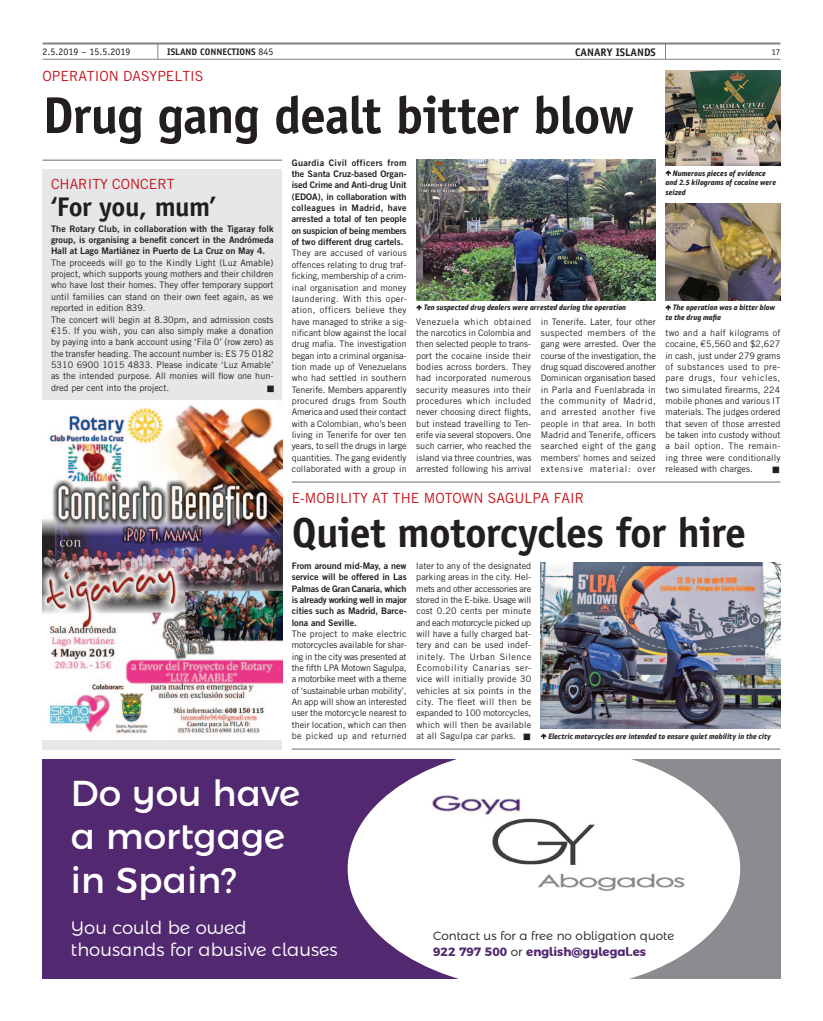
<style>
.page{position:relative;width:823px;height:1021px;background:#fff}
.page>*{position:absolute;margin:0;border:0;box-sizing:border-box;transform-origin:0 0}
.t1{font:700 52px "Officina Sans Std";letter-spacing:-.025em;color:#231f20}
.t2{font:700 42px "Officina Sans Std";letter-spacing:-.02em;color:#231f20}
.t3{font:36px/43.2px "Montserrat Alternates";color:#fff}
.t4{font:700 27px "Officina Sans Std";letter-spacing:-.02em;color:#231f20}
.t5{font:300 18px/21.6px "Montserrat Alternates";color:#fff}
.t6{font:14px "Trade Gothic LT Std";color:#c4121a}
.t7{font:300 12px/16px "Montserrat Alternates";color:#231f20}
.t8{font:700 11px "Officina Sans Std";color:#231f20}
.t9{font:10px "Officina Sans Std";color:#231f20}
.t10{font:700 9.5px "Officina Sans Std";color:#231f20}
.t11{font:9px/11.3px "Trade Gothic LT Std";color:#231f20;text-align:justify}
.t12{font:9px/11.3px "Trade Gothic LT Std Bd 2";color:#231f20;text-align:justify}
.t13{font:9px "Officina Sans Std";color:#231f20}
.t14{font:italic 700 8px "PF Bulletin Sans Pro";color:#231f20;scale:.95 1}
.t15{font:7px "Zapf Dingbats IT Cby BT";color:#231f20}
.s1{font-weight:400;font-size:10px}
.s2{font-weight:700;color:#522871}
</style>
<div class="page">
<hr style="left:43px;top:59px;width:737px;height:1px;background:#808285">
<hr style="left:43px;top:42px;width:737px;height:2px;background:#808285">
<svg style="left:157px;top:44px;width:1px;height:15px"></svg>
<hr style="left:291px;top:748px;width:489px;height:1px;background:#6c6d70">
<hr style="left:291px;top:481px;width:489px;height:1px;background:#6c6d70">
<div style="left:567px;top:758px;width:213px;height:220px;background:#8a8c8f"></div>
<div style="left:43px;top:758px;width:442px;height:220px;background:#522871"></div>
<svg style="left:347px;top:758px;width:392px;height:220px;fill:#fff"></svg>
<img style="left:425px;top:792px;width:264px;height:101px">
<div style="left:43px;top:169px;width:239px;height:580px;background:#e6e7e9"></div>
<img style="left:43px;top:401px;width:239px;height:338px">
<hr style="left:43px;top:160px;width:239px;height:1px;background:#6c6d70">
<img style="left:540px;top:562px;width:240px;height:166px">
<img style="left:416px;top:159px;width:239px;height:141px">
<img style="left:665px;top:71px;width:115px;height:94px">
<img style="left:665px;top:204px;width:115px;height:96px">
<svg style="left:416px;top:305px;width:6px;height:5px"></svg>
<svg style="left:541px;top:733px;width:6px;height:6px"></svg>
<svg style="left:665px;top:170px;width:6px;height:6px"></svg>
<svg style="left:665px;top:305px;width:6px;height:6px"></svg>
<p class="t9" style="left:43px;top:46px;width:89px">2.5.2019 – 15.5.2019</p>
<p class="t10" style="left:167px;top:46px;width:108px">ISLAND CONNECTIONS <span class="s1">845</span></p>
<p class="t8" style="left:574px;top:45px;width:82px">CANARY ISLANDS</p>
<p class="t13" style="left:771px;top:47px;width:10px">17</p>
<h3 class="t6" style="left:43px;top:68px;width:162px">Operation Dasypeltis</h3>
<h1 class="t1" style="left:43px;top:83px;width:592px">Drug gang dealt bitter blow</h1>
<h3 class="t6" style="left:51px;top:175px;width:125px">CHARITY CONCERT</h3>
<h3 class="t4" style="left:51px;top:190px;width:166px">‘For you, mum’</h3>
<p class="t12" style="left:51px;top:223px;width:224px">The Rotary Club, in collaboration with the Tigaray folk group, is organising a benefit concert in the Andrómeda Hall at Lago Martiánez in Puerto de La Cruz on May 4.</p>
<p class="t11" style="left:51px;top:257px;width:224px;text-align:left">The proceeds will go to the Kindly Light (Luz Amable) project, which supports young mothers and their children who have lost their homes. They offer temporary support until families can stand on their own feet again, as we reported in edition 839.<br>The concert will begin at 8.30pm, and admission costs €15. If you wish, you can also simply make a donation by paying into a bank account using ‘Fila 0’ (row zero) as the transfer heading. The account number is: ES 75 0182<br>5310 6900 1015 4833. Please indicate ‘Luz Amable’ as the intended purpose. All monies will flow one hun&shy;dred per cent into the project.</p>
<p class="t15" style="left:267px;top:385px;width:8px">■</p>
<p class="t12" style="left:291px;top:157px;width:116px">Guardia Civil officers from the Santa Cruz-based Organ&shy;ised Crime and Anti-drug Unit (EDOA), in collaboration with colleagues in Madrid, have arrested a total of ten people on suspicion of being members of two different drug cartels.</p>
<p class="t11" style="left:291px;top:247px;width:116px">They are accused of various offences relating to drug traf&shy;ficking, membership of a crim&shy;inal organisation and money laundering. With this oper&shy;ation, officers believe they have managed to strike a sig&shy;nificant blow against the local drug mafia. The investigation began into a criminal organisa&shy;tion made up of Venezuelans who had settled in southern Tenerife. Members apparently procured drugs from South America and used their contact with a Colombian, who’s been living in Tenerife for over ten years, to sell the drugs in large quantities. The gang evidently collaborated with a group in</p>
<p class="t14" style="left:677px;top:168px;width:30px">◆ □◆▲</p>
<p class="t14" style="left:723px;top:168px;width:23px">▲ □ ❖</p>
<p class="t14" style="left:754px;top:168px;width:5px">■</p>
<p class="t14" style="left:669px;top:178px;width:5px">■</p>
<p class="t14" style="left:720px;top:178px;width:37px">▲ □ □ ■</p>
<p class="t14" style="left:430px;top:303px;width:18px">■ ▲◆▲</p>
<p class="t14" style="left:563px;top:303px;width:38px">◆ ■ ▼ □</p>
<p class="t14" style="left:612px;top:303px;width:15px">▼□■</p>
<p class="t14" style="left:685px;top:303px;width:35px">□ ▼□■</p>
<p class="t14" style="left:728px;top:303px;width:25px">▲ ▼▼</p>
<p class="t14" style="left:665px;top:313px;width:14px">▼□ ▼</p>
<p class="t11" style="left:416px;top:315px;width:116px">Venezuela which obtained the narcotics in Colombia and then selected people to trans&shy;port the cocaine inside their bodies across borders. They had incorporated numerous security measures into their procedures which included never choosing direct flights, but instead travelling to Ten&shy;erife via several stopovers. One such carrier, who reached the island via three countries, was arrested following his arrival</p>
<p class="t11" style="left:540px;top:315px;width:116px">in Tenerife. Later, four other suspected members of the gang were arrested. Over the course of the investigation, the drug squad discovered another Dominican organisation based in Parla and Fuenlabrada in the community of Madrid, and arrested another five people in that area. I n both Madrid and Tenerife, officers searched eight of the gang members' homes and seized extensive material: over</p>
<p class="t11" style="left:665px;top:327px;width:116px">two and a half kilograms of cocaine, €5,560 and $2,627 in cash, just under 279 grams of substances used to pre&shy;pare drugs, four vehicles, two simulated firearms, 224 mobile phones and various IT materials. The judges ordered that seven of those arrested be taken into custody without a bail option. The remain&shy;ing three were conditionally released with charges.</p>
<p class="t15" style="left:772px;top:466px;width:8px">■</p>
<h3 class="t6" style="left:291px;top:489px;width:294px">E-mob ility at th e Motown Sagulpa Fair</h3>
<h2 class="t2" style="left:291px;top:506px;width:455px">Quiet motorcycles for hire</h2>
<p class="t12" style="left:291px;top:560px;width:116px">From around mid-May, a new service will be offered in Las Palmas de Gran Canaria, which is already working well in major cities such as Madrid, Barce&shy;lona and Seville.</p>
<p class="t11" style="left:291px;top:628px;width:116px">The project to make electric motorcycles available for shar&shy;ing in the city was presented at the fifth LPA Motown Sagulpa, a motorbike meet with a theme of ‘sustainable urban mobility’, An app will show an interested user the motorcycle nearest to their location, which can then be picked up and returned</p>
<p class="t11" style="left:416px;top:560px;width:116px">later to any of the designated parking areas in the city. Hel&shy;mets and other accessories are stored in the E-bike. Usage will cost 0.20 cents per minute and each motorcycle picked up will have a fully charged bat&shy;tery and can be used indef&shy;initely. The U rban Silence Ecomobility Canarias ser&shy;vice will initially provide 30 vehicles at six points in the city. The fleet will then be expanded to 100 motorcycles, which will then be available at all Sagulpa car parks. ■</p>
<p class="t14" style="left:580px;top:731px;width:13px">□▼□</p>
<p class="t14" style="left:630px;top:731px;width:16px">■▼ ■</p>
<p class="t14" style="left:658px;top:731px;width:97px">▼□ ■▲◆ ❑◆ ▼ □ ● ▼ ■ ▼</p>
<h3 class="t3" style="left:71px;top:768px;width:230px">Do you have a mortgage in Spain?</h3>
<h3 class="t5" style="left:71px;top:915px;width:268px">You could be owed thousands for abusive clauses</h3>
<h3 class="t7" style="left:433px;top:926px;width:242px">Contact us for a free no obligation quote<br><span class="s2">922 797 500</span> or <span class="s2">english@gylegal.es</span></h3>
</div>
